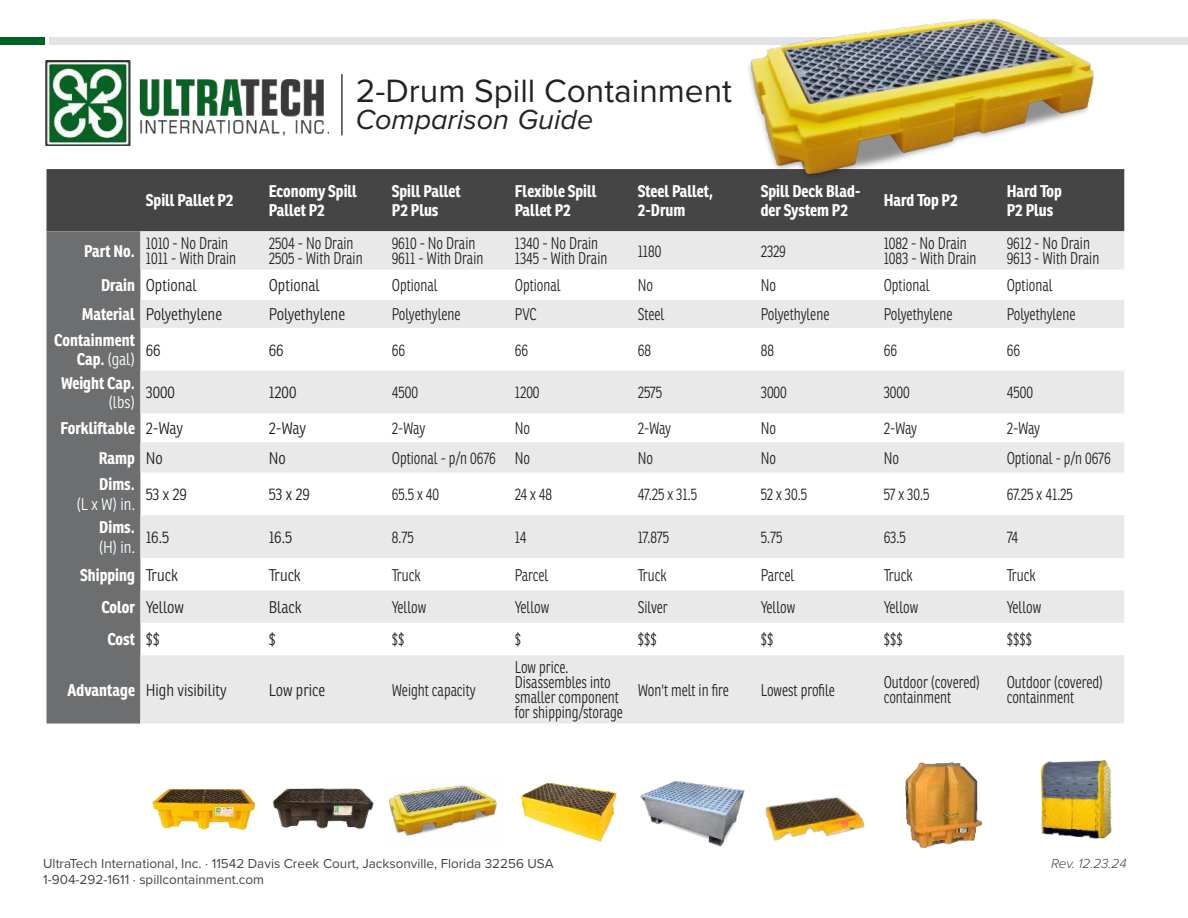
<style>
.page{position:relative;width:1188px;height:918px;background:#fff}
.page>*{position:absolute;margin:0;border:0;box-sizing:border-box;transform-origin:0 0}
.t1{font:33.45px "Proxima Nova";color:#232323}
.t2{font:italic 28.65px "Proxima Nova";color:#232323}
.t3{font:300 16.5px/15px "Ronnia Cond";color:#232323;scale:.9 1}
.t4{font:700 16.5px/19.5px "Ronnia Cond";color:#fff}
.t5{font:300 16.5px "Ronnia Cond";color:#221f1f}
.t6{font:300 16.5px "Ronnia Cond";color:#fff}
.t7{font:13.5px/16.2px "Proxima Nova";color:#454545}
.t8{font:italic 300 13.5px "Proxima Nova";color:#454545}
.s1{color:#252525}
.s2{font-weight:700;color:#fff}
.s3{font-weight:300}
.s4{font-weight:300;color:#221f1f}
</style>
<div class="page">
<img style="left:45px;top:61px;width:284px;height:85px">
<div style="left:50px;top:37px;width:1138px;height:8px;background:#e2e3e4"></div>
<div style="left:0;top:37px;width:45px;height:8px;background:#006224"></div>
<div style="left:46px;top:169px;width:1078px;height:62px;background:#454545"></div>
<div style="left:46px;top:231px;width:94px;height:493px;background:#6c6e70"></div>
<svg style="left:140px;top:231px;width:984px;height:493px;fill:#e9e9ea"></svg>
<img style="left:727px;top:19px;width:395px;height:185px">
<img style="left:1040px;top:759px;width:72px;height:80px">
<img style="left:905px;top:762px;width:77px;height:86px">
<img style="left:765px;top:797px;width:100px;height:44px">
<img style="left:650px;top:781px;width:95px;height:66px">
<img style="left:520px;top:782px;width:130px;height:60px">
<img style="left:393px;top:785px;width:105px;height:51px">
<img style="left:278px;top:788px;width:115px;height:41px">
<img style="left:152px;top:788px;width:126px;height:43px">
<hr style="left:341px;top:74px;width:2px;height:61px;background:#424242">
<h1 class="t1" style="left:356px;top:77px;width:378px">2-Drum Spill Containment</h1>
<h2 class="t2" style="left:356px;top:108px;width:239px">Comparison <span class="s1">Guide</span></h2>
<p class="t4" style="left:146px;top:192px;width:89px">Spill Pallet P2</p>
<p class="t4" style="left:269px;top:182px;width:90px">Economy Spill<br>Pallet P2</p>
<p class="t4" style="left:392px;top:182px;width:70px">Spill Pallet<br>P2 Plus</p>
<p class="t4" style="left:515px;top:182px;width:83px">Flexible Spill<br>Pallet P2</p>
<p class="t4" style="left:638px;top:182px;width:77px">Steel Pallet,<br>2-Drum</p>
<p class="t4" style="left:761px;top:182px;width:101px">Spill Deck Blad&shy;der System P2</p>
<p class="t4" style="left:884px;top:192px;width:76px">Hard Top P2</p>
<p class="t4" style="left:1007px;top:182px;width:57px">Hard Top<br>P2 Plus</p>
<p class="t4" style="left:84px;top:243px;width:52px">Part No.</p>
<p class="t3" style="left:146px;top:237px;width:102px">1010 - No Drain<br>1011 - With Drain</p>
<p class="t3" style="left:269px;top:237px;width:106px">2504 - No Drain<br>2505 - With Drain</p>
<p class="t3" style="left:392px;top:237px;width:103px">9610 - No Drain<br>9611 - With Drain</p>
<p class="t3" style="left:515px;top:237px;width:104px">1340 - No Drain<br>1345 - With Drain</p>
<p class="t3" style="left:638px;top:245px;width:28px">1180</p>
<p class="t3" style="left:761px;top:245px;width:29px">2329</p>
<p class="t3" style="left:884px;top:237px;width:105px">1082 - No Drain<br>1083 - With Drain</p>
<p class="t3" style="left:1007px;top:237px;width:104px">9612 - No Drain<br>9613 - With Drain</p>
<p class="t5" style="left:101px;top:278px;width:97px"><span class="s2">Drain</span> Optional</p>
<p class="t5" style="left:269px;top:278px;width:53px">Optional</p>
<p class="t3" style="left:392px;top:279px;width:53px">Optional</p>
<p class="t3" style="left:515px;top:279px;width:53px">Optional</p>
<p class="t3" style="left:638px;top:279px;width:19px">No</p>
<p class="t3" style="left:761px;top:279px;width:19px">No</p>
<p class="t3" style="left:884px;top:279px;width:53px">Optional</p>
<p class="t3" style="left:1007px;top:279px;width:53px">Optional</p>
<p class="t5" style="left:82px;top:307px;width:142px"><span class="s2">Material</span> Polyethylene</p>
<p class="t5" style="left:269px;top:307px;width:78px">Polyethylene</p>
<p class="t3" style="left:392px;top:308px;width:78px">Polyethylene</p>
<p class="t3" style="left:515px;top:308px;width:26px">PVC</p>
<p class="t3" style="left:638px;top:308px;width:31px">Steel</p>
<p class="t3" style="left:761px;top:308px;width:78px">Polyethylene</p>
<p class="t3" style="left:884px;top:308px;width:78px">Polyethylene</p>
<p class="t3" style="left:1007px;top:308px;width:78px">Polyethylene</p>
<p class="t4" style="left:54px;top:332px;width:82px;text-align:right">Containment<br>Cap. <span class="s3">(gal)</span></p>
<p class="t5" style="left:146px;top:343px;width:16px">66</p>
<p class="t5" style="left:269px;top:343px;width:16px">66</p>
<p class="t3" style="left:392px;top:343px;width:16px">66</p>
<p class="t3" style="left:515px;top:343px;width:16px">66</p>
<p class="t3" style="left:638px;top:343px;width:16px">68</p>
<p class="t3" style="left:761px;top:343px;width:16px">88</p>
<p class="t3" style="left:884px;top:343px;width:16px">66</p>
<p class="t3" style="left:1007px;top:343px;width:16px">66</p>
<p class="t4" style="left:61px;top:374px;width:75px">Weight Cap.</p>
<p class="t6" style="left:109px;top:395px;width:28px">(lbs)</p>
<p class="t5" style="left:146px;top:385px;width:31px">3000</p>
<p class="t5" style="left:269px;top:385px;width:29px">1200</p>
<p class="t3" style="left:392px;top:386px;width:31px">4500</p>
<p class="t3" style="left:515px;top:386px;width:29px">1200</p>
<p class="t3" style="left:638px;top:386px;width:29px">2575</p>
<p class="t3" style="left:761px;top:386px;width:31px">3000</p>
<p class="t3" style="left:884px;top:386px;width:31px">3000</p>
<p class="t3" style="left:1007px;top:386px;width:31px">4500</p>
<p class="t4" style="left:61px;top:420px;width:124px">Forkliftable <span class="s4">2-Way</span></p>
<p class="t5" style="left:269px;top:421px;width:39px">2-Way</p>
<p class="t3" style="left:392px;top:422px;width:39px">2-Way</p>
<p class="t3" style="left:515px;top:422px;width:19px">No</p>
<p class="t3" style="left:638px;top:422px;width:39px">2-Way</p>
<p class="t3" style="left:761px;top:422px;width:19px">No</p>
<p class="t3" style="left:884px;top:422px;width:39px">2-Way</p>
<p class="t3" style="left:1007px;top:422px;width:39px">2-Way</p>
<p class="t4" style="left:99px;top:449px;width:65px">Ramp <span class="s4">No</span></p>
<p class="t5" style="left:269px;top:451px;width:19px">No</p>
<p class="t3" style="left:392px;top:452px;width:155px">Optional - p/n 0676 No</p>
<p class="t3" style="left:638px;top:452px;width:19px">No</p>
<p class="t3" style="left:761px;top:452px;width:19px">No</p>
<p class="t3" style="left:884px;top:452px;width:19px">No</p>
<p class="t3" style="left:1007px;top:452px;width:117px">Optional - p/n 0676</p>
<p class="t4" style="left:99px;top:476px;width:37px">Dims.</p>
<p class="t6" style="left:77px;top:497px;width:60px">(L x W) in.</p>
<p class="t5" style="left:146px;top:487px;width:43px">53 x 29</p>
<p class="t5" style="left:269px;top:487px;width:43px">53 x 29</p>
<p class="t3" style="left:392px;top:488px;width:54px">65.5 x 40</p>
<p class="t3" style="left:515px;top:488px;width:43px">24 x 48</p>
<p class="t3" style="left:638px;top:488px;width:68px">47.25 x 31.5</p>
<p class="t3" style="left:761px;top:488px;width:53px">52 x 30.5</p>
<p class="t3" style="left:884px;top:488px;width:53px">57 x 30.5</p>
<p class="t3" style="left:1007px;top:488px;width:75px">67.25 x 41.25</p>
<p class="t4" style="left:99px;top:519px;width:37px">Dims.</p>
<p class="t6" style="left:99px;top:540px;width:38px">(H) in.</p>
<p class="t5" style="left:146px;top:530px;width:25px">16.5</p>
<p class="t5" style="left:269px;top:530px;width:25px">16.5</p>
<p class="t3" style="left:392px;top:531px;width:26px">8.75</p>
<p class="t3" style="left:515px;top:531px;width:14px">14</p>
<p class="t3" style="left:638px;top:531px;width:37px">17.875</p>
<p class="t3" style="left:761px;top:531px;width:26px">5.75</p>
<p class="t3" style="left:884px;top:531px;width:26px">63.5</p>
<p class="t3" style="left:1007px;top:531px;width:14px">74</p>
<p class="t4" style="left:80px;top:566px;width:99px">Shipping <span class="s4">Truck</span></p>
<p class="t5" style="left:269px;top:568px;width:34px">Truck</p>
<p class="t3" style="left:392px;top:568px;width:34px">Truck</p>
<p class="t3" style="left:515px;top:568px;width:39px">Parcel</p>
<p class="t3" style="left:638px;top:568px;width:34px">Truck</p>
<p class="t3" style="left:761px;top:568px;width:39px">Parcel</p>
<p class="t3" style="left:884px;top:568px;width:34px">Truck</p>
<p class="t3" style="left:1007px;top:568px;width:34px">Truck</p>
<p class="t5" style="left:102px;top:600px;width:84px"><span class="s2">Color</span> Yellow</p>
<p class="t5" style="left:269px;top:600px;width:35px">Black</p>
<p class="t3" style="left:392px;top:601px;width:40px">Yellow</p>
<p class="t3" style="left:515px;top:601px;width:40px">Yellow</p>
<p class="t3" style="left:638px;top:601px;width:35px">Silver</p>
<p class="t3" style="left:761px;top:601px;width:40px">Yellow</p>
<p class="t3" style="left:884px;top:601px;width:40px">Yellow</p>
<p class="t3" style="left:1007px;top:601px;width:40px">Yellow</p>
<p class="t4" style="left:107px;top:631px;width:54px">Cost <span class="s4">$$</span></p>
<p class="t5" style="left:269px;top:632px;width:9px">$</p>
<p class="t3" style="left:392px;top:633px;width:16px">$$</p>
<p class="t3" style="left:515px;top:633px;width:9px">$</p>
<p class="t3" style="left:638px;top:633px;width:23px">$$$</p>
<p class="t3" style="left:761px;top:633px;width:16px">$$</p>
<p class="t3" style="left:884px;top:633px;width:23px">$$$</p>
<p class="t3" style="left:1007px;top:633px;width:30px">$$$$</p>
<p class="t5" style="left:68px;top:683px;width:161px"><span class="s2">Advantage</span> High visibility</p>
<p class="t5" style="left:269px;top:683px;width:58px">Low price</p>
<p class="t3" style="left:392px;top:683px;width:95px">Weight capacity</p>
<p class="t3" style="left:515px;top:661px;width:122px">Low price.<br>Disassembles into smaller component for shipping/storage</p>
<p class="t3" style="left:638px;top:683px;width:103px">Won't melt in fire</p>
<p class="t3" style="left:761px;top:683px;width:84px">Lowest profile</p>
<p class="t3" style="left:884px;top:676px;width:109px">Outdoor (covered) containment</p>
<p class="t3" style="left:1007px;top:676px;width:109px">Outdoor (covered) containment</p>
<p class="t7" style="left:43px;top:856px;width:512px">UltraTech International, Inc. · 11542 Davis Creek Court, Jacksonville, Florida 32256 USA<br>1-904-292-1611 · spillcontainment.com</p>
<p class="t8" style="left:1051px;top:858px;width:77px">Rev. 12.23.24</p>
</div>
